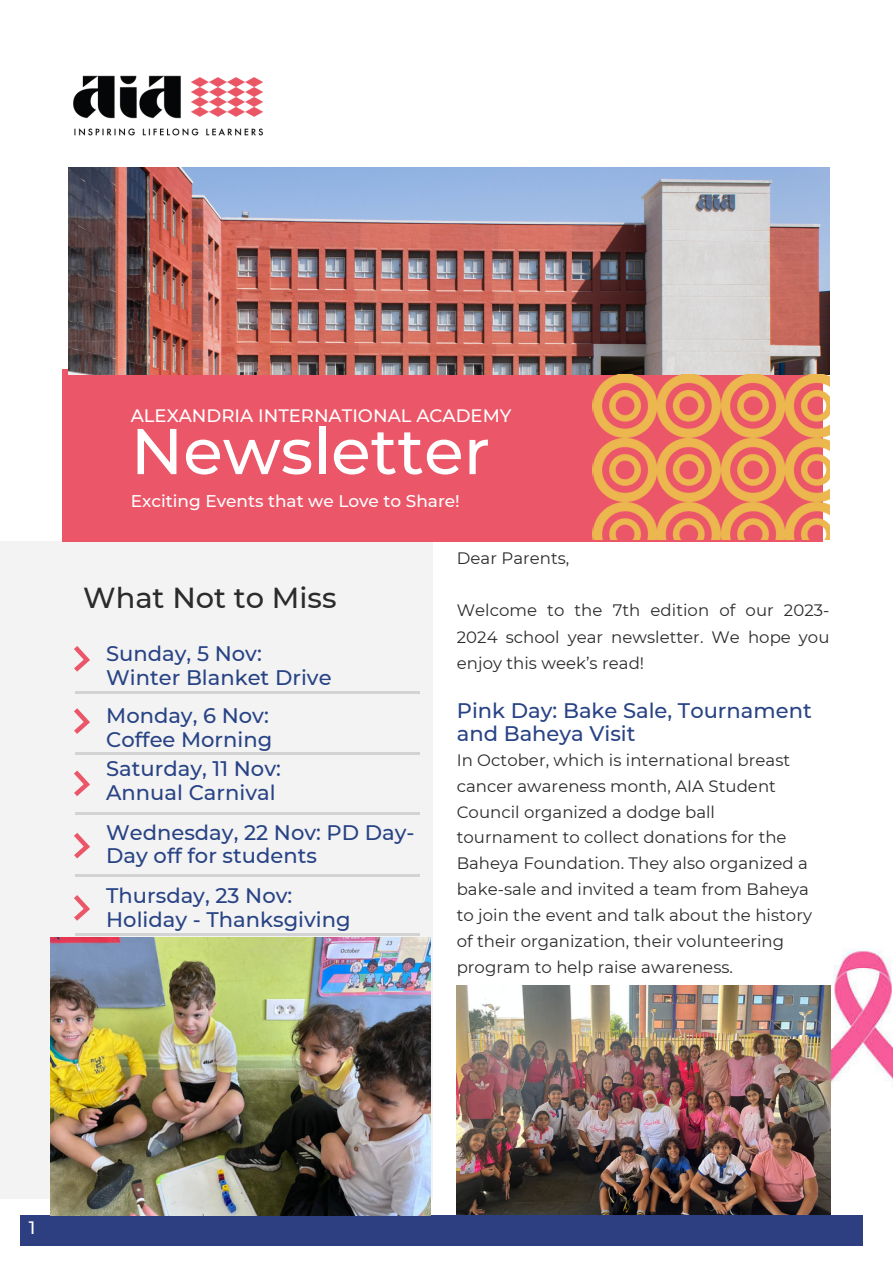
<style>
.page{position:relative;width:893px;height:1264px;background:#fff}
.page>*{position:absolute;margin:0;border:0;box-sizing:border-box;transform-origin:0 0}
.t1{font:500 64.5px "Montserrat";color:#fff}
.t2{font:500 28.95px "Montserrat";color:#2b2b2b}
.t3{font:500 21px/23.5px "Montserrat";color:#284385}
.t4{font:500 18px "Montserrat";color:#fff}
.t5{font:500 16.95px "Montserrat";color:#fff}
.t6{font:16.5px/25.8px "Montserrat";letter-spacing:.005em;color:#2b2b2b;text-align:justify}
</style>
<div class="page">
<div style="left:0;top:541px;width:432px;height:657px;background:#f3f3f3"></div>
<div style="left:62px;top:369px;width:760px;height:172px;background:#eb5769"></div>
<svg style="left:74px;top:646px;width:16px;height:25px"></svg>
<svg style="left:74px;top:708px;width:16px;height:26px"></svg>
<svg style="left:74px;top:770px;width:16px;height:26px"></svg>
<svg style="left:74px;top:833px;width:16px;height:25px"></svg>
<svg style="left:74px;top:895px;width:16px;height:25px"></svg>
<hr style="left:76px;top:691px;width:343px;height:2px;background:#d4d3d4">
<hr style="left:76px;top:752px;width:343px;height:2px;background:#d4d3d4">
<hr style="left:76px;top:813px;width:343px;height:1px;background:#d4d3d4">
<hr style="left:76px;top:874px;width:343px;height:2px;background:#d4d3d4">
<hr style="left:76px;top:933px;width:343px;height:2px;background:#d4d3d4">
<img style="left:68px;top:167px;width:761px;height:207px">
<img style="left:68px;top:75px;width:219px;height:138px">
<img style="left:593px;top:374px;width:236px;height:165px">
<div style="left:21px;top:1214px;width:841px;height:31px;background:#2d3f81"></div>
<img style="left:50px;top:937px;width:380px;height:277px">
<img style="left:830px;top:949px;width:62px;height:152px">
<img style="left:456px;top:985px;width:374px;height:229px">
<p class="t4" style="left:131px;top:405px;width:382px">ALEXANDRIA INTERNATIONAL ACADEMY</p>
<p class="t1" style="left:131px;top:411px;width:361px">Newsletter</p>
<p class="t5" style="left:131px;top:490px;width:330px">Exciting Events that we Love to Share!</p>
<p class="t2" style="left:83px;top:580px;width:255px">What Not to Miss</p>
<p class="t3" style="left:106px;top:642px;width:157px">Sunday, 5 Nov:</p>
<p class="t3" style="left:106px;top:665px;width:227px">Winter Blanket Drive</p>
<p class="t3" style="left:106px;top:703px;width:164px">Monday, 6 Nov:</p>
<p class="t3" style="left:106px;top:727px;width:167px">Coffee Morning</p>
<p class="t3" style="left:106px;top:757px;width:176px">Saturday, 11 Nov:</p>
<p class="t3" style="left:106px;top:780px;width:171px">Annual Carnival</p>
<p class="t3" style="left:106px;top:820px;width:310px">Wednesday, 22 Nov: PD Day-</p>
<p class="t3" style="left:106px;top:843px;width:212px">Day off for students</p>
<p class="t3" style="left:106px;top:883px;width:187px">Thursday, 23 Nov:</p>
<p class="t3" style="left:106px;top:907px;width:246px">Holiday - Thanksgiving</p>
<p class="t6" style="left:457px;top:545px;width:114px">Dear Parents,</p>
<p class="t6" style="left:457px;top:597px;width:374px">Welcome to the 7th edition of our 2023- 2024 school year newsletter. We hope you enjoy this week’s read!</p>
<p class="t3" style="left:457px;top:698px;width:356px">Pink Day: Bake Sale, Tournament and Baheya Visit</p>
<p class="t6" style="left:456px;top:747px;width:357px;text-align:left">In October, which is international breast cancer awareness month, AIA Student Council organized a dodge ball tournament to collect donations for the Baheya Foundation. They also organized a bake-sale and invited a team from Baheya to join the event and talk about the history of their organization, their volunteering program to help raise awareness.</p>
<p class="t4" style="left:29px;top:1216px;width:8px">1</p>
</div>
